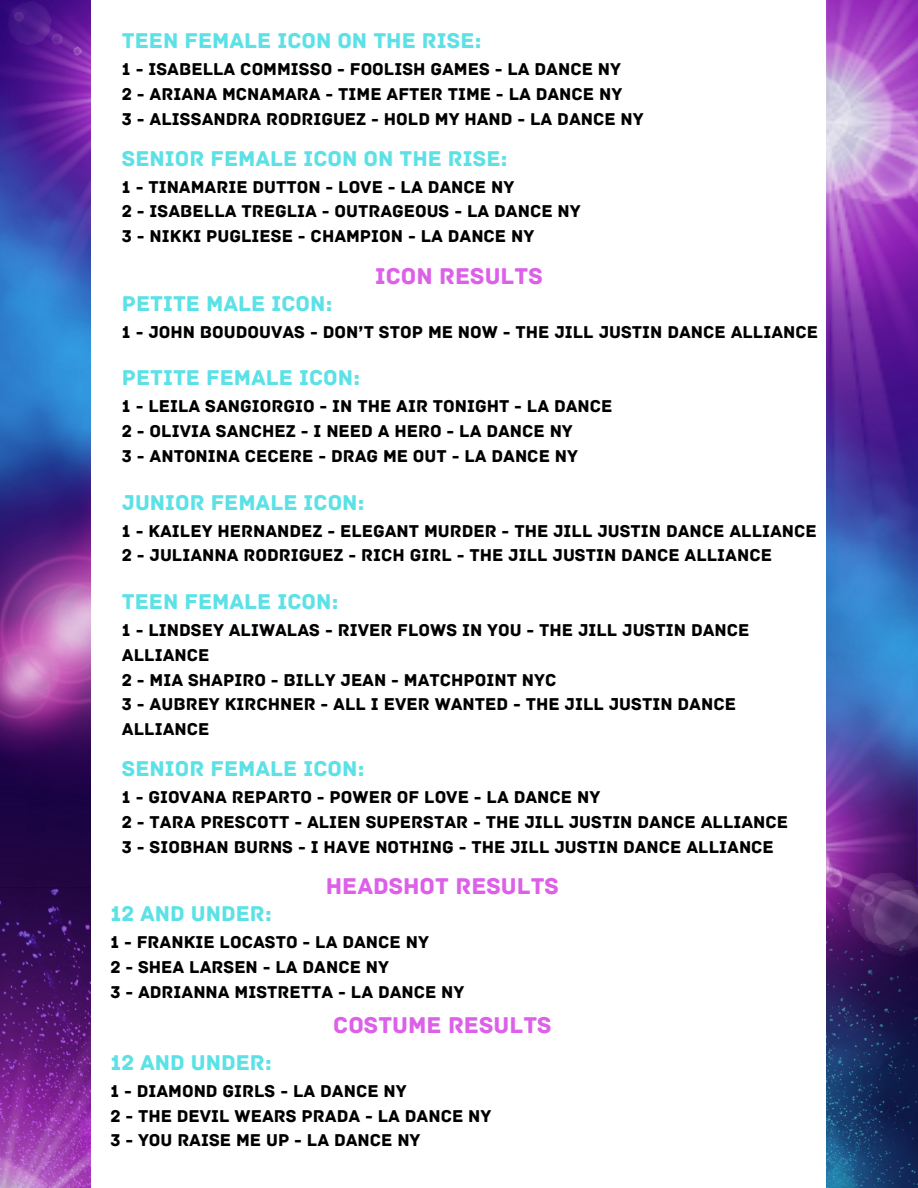
<style>
.page{position:relative;width:918px;height:1188px;background:#fff}
.page>*{position:absolute;margin:0;border:0;box-sizing:border-box;transform-origin:0 0}
.t1{font:24px "Archive";color:#dc60e8}
.t2{font:22.5px "Archive";color:#5ce1e6}
.t3{font:18px/24.8px "Archive";color:#000}
</style>
<div class="page">
<img style="left:0;top:0;width:91px;height:326px">
<img style="left:826px;top:0;width:92px;height:609px">
<img style="left:826px;top:1090px;width:92px;height:98px">
<img style="left:0;top:326px;width:91px;height:378px">
<img style="left:0;top:704px;width:91px;height:484px">
<img style="left:826px;top:609px;width:92px;height:481px">
<p class="t2" style="left:122px;top:27px;width:361px">TEEN FEMALE ICON ON THE RISE:</p>
<p class="t3" style="left:122px;top:57px;width:501px">1 - ISABELLA COMMISSO - FOOLISH GAMES - LA DANCE NY</p>
<h1 class="t3" style="left:122px;top:82px;width:502px">2 - ARIANA MCNAMARA - TIME AFTER TIME - LA DANCE NY</h1>
<p class="t3" style="left:122px;top:107px;width:523px">3 - ALISSANDRA RODRIGUEZ - HOLD MY HAND - LA DANCE NY</p>
<p class="t2" style="left:122px;top:145px;width:387px">SENIOR FEMALE ICON ON THE RISE:</p>
<h1 class="t3" style="left:122px;top:174px;width:394px">1 - TINAMARIE DUTTON - LOVE - LA DANCE NY</h1>
<p class="t3" style="left:122px;top:199px;width:460px">2 - ISABELLA TREGLIA - OUTRAGEOUS - LA DANCE NY</p>
<p class="t3" style="left:122px;top:224px;width:414px">3 - NIKKI PUGLIESE - CHAMPION - LA DANCE NY</p>
<p class="t1" style="left:375px;top:262px;width:169px">ICON RESULTS</p>
<p class="t2" style="left:122px;top:290px;width:212px">PETITE MALE ICON:</p>
<p class="t3" style="left:122px;top:320px;width:698px">1 - JOHN BOUDOUVAS - DON’T STOP ME NOW - THE JILL JUSTIN DANCE ALLIANCE</p>
<p class="t2" style="left:122px;top:365px;width:239px">PETITE FEMALE ICON:</p>
<p class="t3" style="left:122px;top:394px;width:492px">1 - LEILA SANGIORGIO - IN THE AIR TONIGHT - LA DANCE</p>
<h1 class="t3" style="left:122px;top:419px;width:452px">2 - OLIVIA SANCHEZ - I NEED A HERO - LA DANCE NY</h1>
<p class="t3" style="left:122px;top:444px;width:458px">3 - ANTONINA CECERE - DRAG ME OUT - LA DANCE NY</p>
<p class="t2" style="left:122px;top:489px;width:244px">JUNIOR FEMALE ICON:</p>
<p class="t3" style="left:122px;top:519px;width:696px">1 - KAILEY HERNANDEZ - ELEGANT MURDER - THE JILL JUSTIN DANCE ALLIANCE</p>
<p class="t3" style="left:122px;top:543px;width:652px">2 - JULIANNA RODRIGUEZ - RICH GIRL - THE JILL JUSTIN DANCE ALLIANCE</p>
<p class="t2" style="left:122px;top:588px;width:218px">TEEN FEMALE ICON:</p>
<p class="t3" style="left:122px;top:618px;width:629px">1 - LINDSEY ALIWALAS - RIVER FLOWS IN YOU - THE JILL JUSTIN DANCE<br>ALLIANCE</p>
<p class="t3" style="left:122px;top:668px;width:436px">2 - MIA SHAPIRO - BILLY JEAN - MATCHPOINT NYC</p>
<p class="t3" style="left:122px;top:692px;width:616px">3 - AUBREY KIRCHNER - ALL I EVER WANTED - THE JILL JUSTIN DANCE<br>ALLIANCE</p>
<p class="t2" style="left:122px;top:755px;width:244px">SENIOR FEMALE ICON:</p>
<p class="t3" style="left:122px;top:785px;width:480px">1 - GIOVANA REPARTO - POWER OF LOVE - LA DANCE NY</p>
<p class="t3" style="left:122px;top:810px;width:668px">2 - TARA PRESCOTT - ALIEN SUPERSTAR - THE JILL JUSTIN DANCE ALLIANCE</p>
<p class="t3" style="left:122px;top:834px;width:653px">3 - SIOBHAN BURNS - I HAVE NOTHING - THE JILL JUSTIN DANCE ALLIANCE</p>
<p class="t1" style="left:326px;top:872px;width:235px">HEADSHOT RESULTS</p>
<p class="t2" style="left:110px;top:901px;width:163px">12 AND UNDER:</p>
<p class="t3" style="left:110px;top:930px;width:320px">1 - FRANKIE LOCASTO - LA DANCE NY</p>
<p class="t3" style="left:110px;top:955px;width:280px">2 - SHEA LARSEN - LA DANCE NY</p>
<p class="t3" style="left:110px;top:980px;width:356px">3 - ADRIANNA MISTRETTA - LA DANCE NY</p>
<p class="t1" style="left:333px;top:1011px;width:220px">COSTUME RESULTS</p>
<p class="t2" style="left:110px;top:1049px;width:163px">12 AND UNDER:</p>
<p class="t3" style="left:110px;top:1079px;width:298px">1 - DIAMOND GIRLS - LA DANCE NY</p>
<p class="t3" style="left:110px;top:1104px;width:382px">2 - THE DEVIL WEARS PRADA - LA DANCE NY</p>
<p class="t3" style="left:110px;top:1128px;width:312px">3 - YOU RAISE ME UP - LA DANCE NY</p>
</div>
